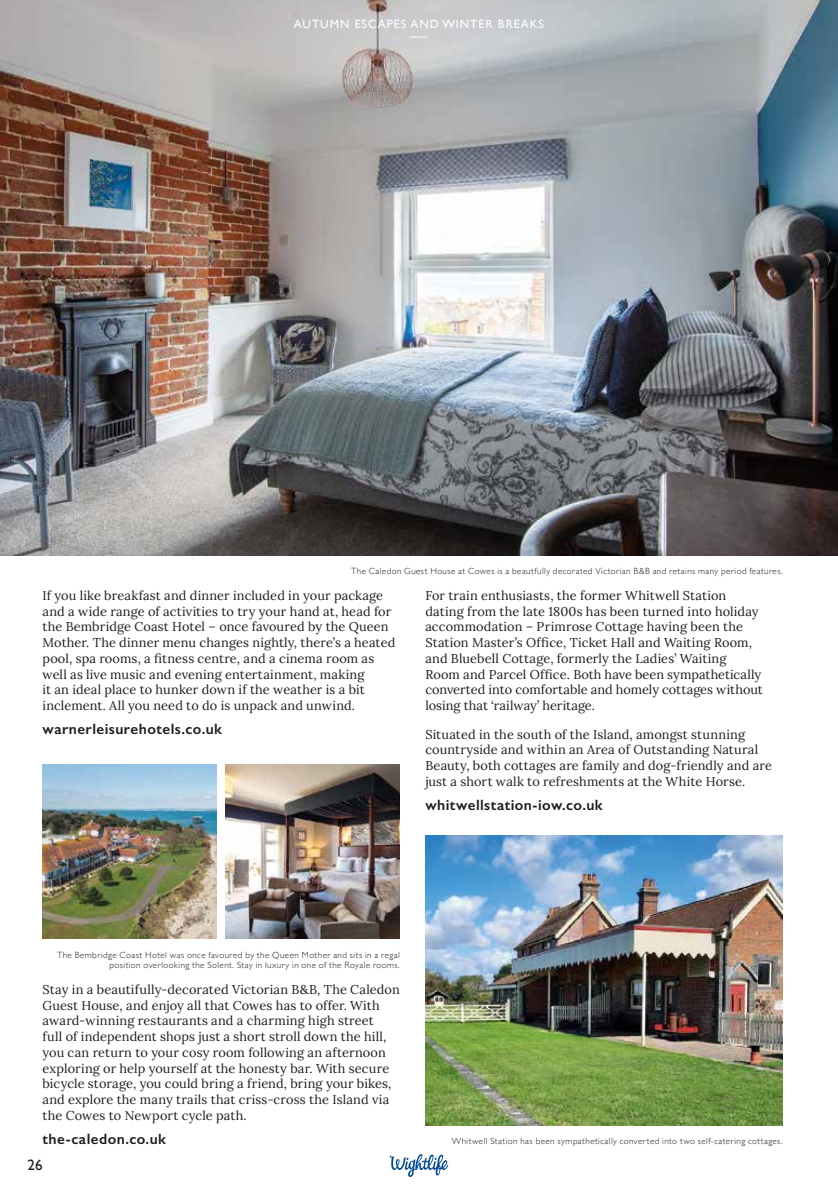
<style>
.page{position:relative;width:838px;height:1191px;background:#fff}
.page>*{position:absolute;margin:0;border:0;box-sizing:border-box;transform-origin:0 0}
.t1{font:600 15px "Gill Sans";letter-spacing:.03em;color:#1d1d1b}
.t2{font:15px "Gill Sans";color:#1d1d1b}
.t3{font:12.75px/15.8px "Lora";letter-spacing:.01em;color:#1d1d1b}
.t4{font:12px/12.3px "Gill Sans";letter-spacing:.08em;color:#fff;text-align:center}
.t5{font:300 9px/10.8px "Gill Sans";letter-spacing:.05em;color:#1d1d1b;text-align:right}
</style>
<div class="page">
<svg style="left:390px;top:1154px;width:58px;height:22px"></svg>
<img style="left:0;top:0;width:838px;height:555px">
<img style="left:425px;top:835px;width:357px;height:290px">
<img style="left:225px;top:764px;width:175px;height:174px">
<img style="left:43px;top:764px;width:174px;height:174px">
<hr style="left:837px;top:1083px;width:1px;height:108px;background:#008f9d">
<p class="t4" style="left:294px;top:17px;width:252px">AUTUMN ESCAPES AND WINTER BREAKS —</p>
<p class="t5" style="left:351px;top:565px;width:433px">The Caledon Guest House at Cowes is a beautfully decorated Victorian B&amp;B and retains many period features.</p>
<p class="t3" style="left:43px;top:586px;width:354px">If you like breakfast and dinner included in your package and a wide range of activities to try your hand at, head for the Bembridge Coast Hotel – once favoured by the Queen Mother. The dinner menu changes nightly, there’s a heated pool, spa rooms, a fitness centre, and a cinema room as well as live music and evening entertainment, making<br>it an ideal place to hunker down if the weather is a bit inclement. All you need to do is unpack and unwind.</p>
<p class="t1" style="left:43px;top:720px;width:181px">warnerleisurehotels.co.uk</p>
<p class="t3" style="left:425px;top:586px;width:339px">For train enthusiasts, the former Whitwell Station dating from the late 1800s has been turned into holiday accommodation – Primrose Cottage having been the Station Master’s Office, Ticket Hall and Waiting Room, and Bluebell Cottage, formerly the Ladies’ Waiting Room and Parcel Office. Both have been sympathetically converted into comfortable and homely cottages without losing that ‘railway’ heritage.</p>
<p class="t3" style="left:425px;top:725px;width:348px">Situated in the south of the Island, amongst stunning countryside and within an Area of Outstanding Natural Beauty, both cottages are family and dog-friendly and are just a short walk to refreshments at the White Horse.</p>
<p class="t1" style="left:425px;top:796px;width:179px">whitwellstation-iow.co.uk</p>
<p class="t5" style="left:57px;top:948px;width:344px">The Bembridge Coast Hotel was once favoured by the Queen Mother and sits in a regal position overlooking the Solent. Stay in luxury in one of the Royale rooms.</p>
<p class="t3" style="left:43px;top:980px;width:359px">Stay in a beautifully-decorated Victorian B&amp;B, The Caledon Guest House, and enjoy all that Cowes has to offer. With award-winning restaurants and a charming high street<br>full of independent shops just a short stroll down the hill, you can return to your cosy room following an afternoon exploring or help yourself at the honesty bar. With secure bicycle storage, you could bring a friend, bring your bikes, and explore the many trails that criss-cross the Island via the Cowes to Newport cycle path.</p>
<p class="t1" style="left:43px;top:1130px;width:125px">the-caledon.co.uk</p>
<p class="t2" style="left:28px;top:1155px;width:16px">26</p>
<p class="t5" style="left:452px;top:1135px;width:332px">Whitwell Station has been sympathetically converted into two self-catering cottages.</p>
</div>
